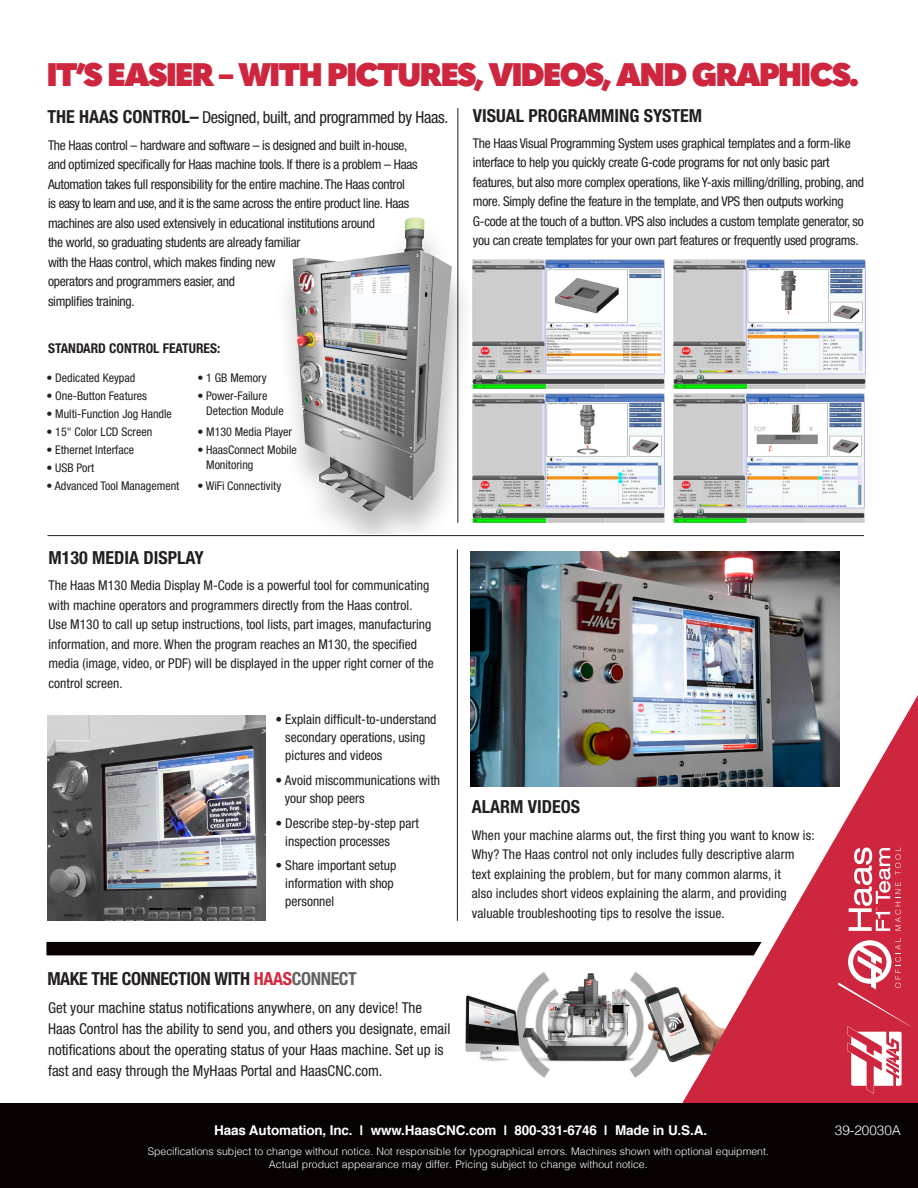
<style>
.page{position:relative;width:918px;height:1188px;background:#fff}
.page>*{position:absolute;margin:0;border:0;box-sizing:border-box;transform-origin:0 0}
.t1{font:800 32.25px "Quasimoda";letter-spacing:-.07em;color:#ce263e}
.t2{font:700 condensed 18px "Helvetica Neue";color:#231f20}
.t3{font:700 condensed 18px "Helvetica Neue";letter-spacing:-.02em;color:#231f20}
.t4{font:condensed 16.5px "Helvetica Neue";letter-spacing:-.02em;color:#231f20}
.t5{font:condensed 15px/21px "Helvetica Neue";color:#231f20}
.t6{font:condensed 13.5px/19.5px "Helvetica Neue";letter-spacing:-.02em;color:#231f20}
.t7{font:condensed 13.5px/18px "Helvetica Neue";color:#231f20}
.t8{font:condensed 13.5px/19.5px "Helvetica Neue";letter-spacing:.01em;color:#231f20}
.t9{font:700 13.5px "Helvetica";letter-spacing:-.01em;color:#fff}
.Chart_Section_Header{font:700 condensed 13.5px "Helvetica Neue";color:#231f20}
.t10{font:300 13.5px "Helvetica";color:#fff}
.t11{font:condensed 12px/15px "Helvetica Neue";color:#231f20}
.t12{font:300 10.5px "Helvetica";color:#fff}
.s1{font-weight:700;font-size:18px}
.s2{color:#d6273d}
.s3{color:#626362}
</style>
<div class="page">
<svg style="left:633px;top:695px;width:285px;height:409px"></svg>
<div style="left:0;top:1104px;width:918px;height:84px;background:#080302"></div>
<svg style="left:849px;top:848px;width:52px;height:83px"></svg>
<svg style="left:838px;top:938px;width:73px;height:156px"></svg>
<img style="left:465px;top:970px;width:281px;height:110px">
<div style="left:46px;top:942px;width:716px;height:13px;background:#080302"></div>
<img style="left:47px;top:715px;width:219px;height:205px">
<img style="left:471px;top:551px;width:369px;height:236px">
<hr style="left:457px;top:549px;width:1px;height:372px;background:#231f20">
<hr style="left:47px;top:535px;width:817px;height:1px;background:#231f20">
<img style="left:673px;top:259px;width:193px;height:130px">
<img style="left:673px;top:393px;width:192px;height:129px">
<img style="left:478px;top:259px;width:187px;height:130px">
<img style="left:478px;top:393px;width:187px;height:129px">
<hr style="left:458px;top:108px;width:1px;height:415px;background:#231f20">
<div style="left:274px;top:222px;width:204px;height:312px;background:#231f20;opacity:.29"></div>
<img style="left:293px;top:217px;width:159px;height:294px">
<p class="t1" style="left:46px;top:49px;width:814px">IT’S EASIER – WITH PICTURES, VIDEOS, AND GRAPHICS.</p>
<p class="t4" style="left:48px;top:107px;width:402px"><span class="s1">THE HAAS CONTROL–</span> Designed, built, and programmed by Haas.</p>
<p class="t6" style="left:48px;top:135px;width:371px">The Haas control – hardware and software – is designed and built in-house, and optimized specifically for Haas machine tools. If there is a problem – Haas Automation takes full responsibility for the entire machine. The Haas control<br>is easy to learn and use, and it is the same across the entire product line. Haas machines are also used extensively in educational institutions around<br>the world, so graduating students are already familiar<br>with the Haas control, which makes finding new<br>operators and programmers easier, and<br>simplifies training.</p>
<p class="Chart_Section_Header" style="left:48px;top:340px;width:174px">STANDARD CONTROL FEATURES:</p>
<p class="t11" style="left:46px;top:370px;width:90px">• Dedicated Keypad</p>
<p class="t11" style="left:46px;top:388px;width:102px">• One-Button Features</p>
<p class="t11" style="left:46px;top:406px;width:127px">• Multi-Function Jog Handle</p>
<p class="t11" style="left:46px;top:424px;width:107px">• 15" Color LCD Screen</p>
<p class="t11" style="left:46px;top:442px;width:89px">• Ethernet Interface</p>
<p class="t11" style="left:46px;top:460px;width:49px">• USB Port</p>
<p class="t11" style="left:46px;top:478px;width:134px">• Advanced Tool Management</p>
<p class="t11" style="left:197px;top:370px;width:71px">• 1 GB Memory</p>
<p class="t11" style="left:206px;top:388px;width:79px;text-indent:-9px">• Power-Failure<br>Detection Module</p>
<p class="t11" style="left:197px;top:424px;width:96px">• M130 Media Player</p>
<p class="t11" style="left:206px;top:442px;width:92px;text-indent:-9px">• HaasConnect Mobile<br>Monitoring</p>
<p class="t11" style="left:197px;top:478px;width:85px">• WiFi Connectivity</p>
<p class="t2" style="left:473px;top:104px;width:231px">VISUAL PROGRAMMING SYSTEM</p>
<p class="t6" style="left:473px;top:133px;width:393px">The Haas Visual Programming System uses graphical templates and a form-like interface to help you quickly create G-code programs for not only basic part features, but also more complex operations, like Y-axis milling/drilling, probing, and more. Simply define the feature in the template, and VPS then outputs working G-code at the touch of a button. VPS also includes a custom template generator, so you can create templates for your own part features or frequently used programs.</p>
<p class="t2" style="left:49px;top:547px;width:157px">M130 MEDIA DISPLAY</p>
<p class="t7" style="left:49px;top:576px;width:387px;line-height:19.5px">The Haas M130 Media Display M-Code is a powerful tool for communicating with machine operators and programmers directly from the Haas control.<br>Use M130 to call up setup instructions, tool lists, part images, manufacturing information, and more. When the program reaches an M130, the specified media (image, video, or PDF) will be displayed in the upper right corner of the control screen.</p>
<p class="t7" style="left:285px;top:710px;width:153px;text-indent:-10px">• Explain difficult-to-understand secondary operations, using pictures and videos</p>
<p class="t7" style="left:285px;top:771px;width:157px;text-indent:-9px">• Avoid miscommunications with your shop peers</p>
<p class="t7" style="left:285px;top:814px;width:135px;text-indent:-10px">• Describe step-by-step part inspection processes</p>
<p class="t7" style="left:285px;top:857px;width:112px;text-indent:-10px">• Share important setup information with shop personnel</p>
<p class="t3" style="left:47px;top:968px;width:311px">MAKE THE CONNECTION WITH <span class="s2">HAAS</span><span class="s3">CONNECT</span></p>
<p class="t5" style="left:48px;top:997px;width:404px">Get your machine status notifications anywhere, on any device! The Haas Control has the ability to send you, and others you designate, email notifications about the operating status of your Haas machine. Set up is fast and easy through the MyHaas Portal and HaasCNC.com.</p>
<p class="t2" style="left:472px;top:796px;width:110px">ALARM VIDEOS</p>
<p class="t8" style="left:472px;top:825px;width:344px">When your machine alarms out, the first thing you want to know is:<br>Why? The Haas control not only includes fully descriptive alarm text explaining the problem, but for many common alarms, it<br>also includes short videos explaining the alarm, and providing valuable troubleshooting tips to resolve the issue.</p>
<p class="t9" style="left:214px;top:1119px;width:494px">Haas Automation, Inc. | www.HaasCNC.com | 800-331-6746 | Made in U.S.A.</p>
<p class="t12" style="left:148px;top:1142px;width:623px">Specifications subject to change without notice. Not responsible for typographical errors. Machines shown with optional equipment.</p>
<p class="t12" style="left:269px;top:1155px;width:380px">Actual product appearance may differ. Pricing subject to change without notice.</p>
<p class="t10" style="left:835px;top:1118px;width:68px">39-20030A</p>
</div>
